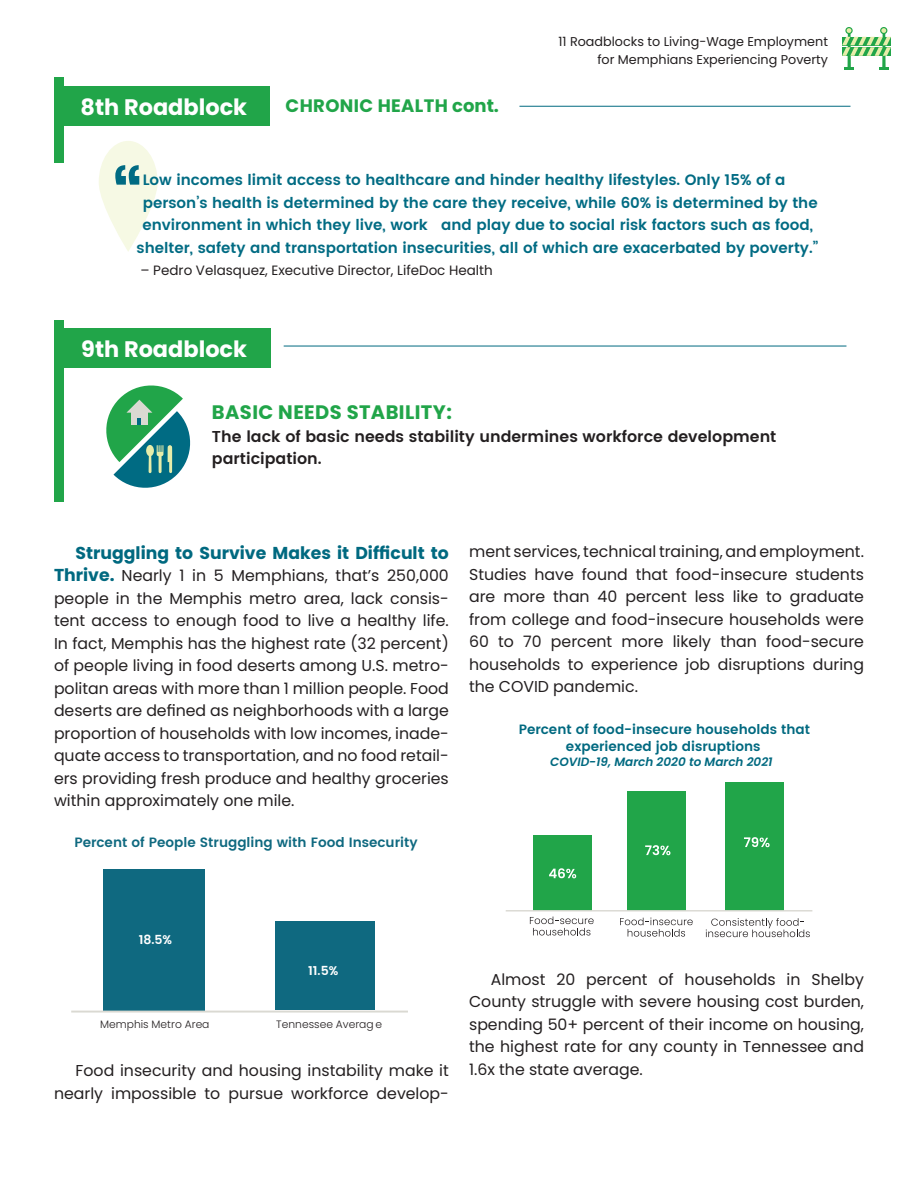
<style>
.page{position:relative;width:918px;height:1188px;background:#fff}
.page>*{position:absolute;margin:0;border:0;box-sizing:border-box;transform-origin:0 0}
.t1{font:600 79.5px "Poppins";color:#006b83}
.t2{font:700 22.5px "Poppins";color:#fff}
.t3{font:700 19.5px "Poppins";letter-spacing:.02em;color:#21a549}
.t4{font:700 18px "Poppins";letter-spacing:.02em;color:#21a549}
.t5{font:700 17.25px "Poppins";color:#006980}
.t6{font:15.75px/22.5px "Poppins";color:#231f20;text-align:justify}
.t7{font:600 15.75px/22.5px "Poppins";color:#231f20}
.t8{font:600 15px "Poppins";color:#006b83}
.t9{font:600 13.5px/17px "Poppins";color:#006980;text-align:center}
.t10{font:13.5px "Poppins";color:#231f20}
.t11{font:600 13.5px "Poppins";color:#0f6980}
.t12{font:12.75px/18px "Poppins";color:#231f20;text-align:right}
.t13{font:600 12.45px "Poppins";color:#fff}
.t14{font:italic 600 12px "Poppins";color:#006980}
.t15{font:300 10.65px "Poppins";color:#231f20}
.s1{font-weight:700;font-size:17.25px;color:#006980}
</style>
<div class="page">
<div style="left:54px;top:78px;width:9px;height:85px;background:#21a549"></div>
<div style="left:59px;top:87px;width:210px;height:39px;background:#21a549"></div>
<hr style="left:519px;top:106px;width:331px;height:1px;background:#006980">
<svg style="left:882px;top:56px;width:4px;height:11px"></svg>
<svg style="left:879px;top:67px;width:10px;height:3px"></svg>
<div style="left:880px;top:27px;width:7px;height:7px;border:1px solid #21a549;border-radius:50%"></div>
<hr style="left:848px;top:33px;width:3px;height:35px;background:#21a549">
<svg style="left:845px;top:67px;width:9px;height:3px"></svg>
<div style="left:845px;top:27px;width:8px;height:7px;border:1px solid #21a549;border-radius:50%"></div>
<svg style="left:842px;top:28px;width:49px;height:28px"></svg>
<div style="left:55px;top:320px;width:9px;height:181px;background:#21a549"></div>
<div style="left:59px;top:329px;width:212px;height:39px;background:#21a549"></div>
<hr style="left:284px;top:346px;width:562px;height:1px;background:#006980">
<svg style="left:106px;top:385px;width:85px;height:103px"></svg>
<div style="left:146px;top:445px;width:8px;height:11px;background:#e7edaa;border-radius:50%"></div>
<svg style="left:99px;top:141px;width:59px;height:111px"></svg>
<div style="left:533px;top:835px;width:58px;height:76px;background:#21a549"></div>
<div style="left:628px;top:791px;width:58px;height:120px;background:#21a549"></div>
<div style="left:726px;top:782px;width:58px;height:129px;background:#21a549"></div>
<svg style="left:549px;top:868px;width:27px;height:10px"></svg>
<svg style="left:645px;top:845px;width:25px;height:10px"></svg>
<svg style="left:744px;top:837px;width:26px;height:10px"></svg>
<svg style="left:530px;top:917px;width:64px;height:19px"></svg>
<svg style="left:620px;top:918px;width:73px;height:19px"></svg>
<svg style="left:706px;top:918px;width:104px;height:19px"></svg>
<hr style="left:506px;top:910px;width:306px;height:2px;background:#dad9d2">
<div style="left:104px;top:869px;width:101px;height:143px;background:#0f6980"></div>
<div style="left:275px;top:921px;width:99px;height:89px;background:#0f6980"></div>
<hr style="left:71px;top:1011px;width:337px;height:2px;background:#dad9d2">
<p class="t2" style="left:81px;top:94px;width:168px">8th Roadblock</p>
<p class="t4" style="left:286px;top:95px;width:215px">CHRONIC HEALTH cont.</p>
<p class="t12" style="left:558px;top:33px;width:271px">11 Roadblocks to Living-Wage Employment for Memphians Experiencing Poverty</p>
<p class="t1" style="left:113px;top:143px;width:31px">“</p>
<p class="t8" style="left:143px;top:169px;width:644px">Low incomes limit access to healthcare and hinder healthy lifestyles. Only 15% of a</p>
<p class="t8" style="left:143px;top:191px;width:677px">person’s health is determined by the care they receive, while 60% is determined by the</p>
<p class="t8" style="left:142px;top:214px;width:672px">environment in which they live, work and play due to social risk factors such as food,</p>
<p class="t8" style="left:137px;top:236px;width:683px">shelter, safety and transportation insecurities, all of which are exacerbated by poverty.”</p>
<p class="t10" style="left:141px;top:263px;width:354px">– Pedro Velasquez, Executive Director, LifeDoc Health</p>
<p class="t2" style="left:81px;top:336px;width:167px">9th Roadblock</p>
<p class="t3" style="left:212px;top:401px;width:241px">BASIC NEEDS STABILITY:</p>
<p class="t7" style="left:212px;top:425px;width:566px">The lack of basic needs stability undermines workforce development participation.</p>
<p class="t5" style="left:76px;top:543px;width:375px">Struggling to Survive Makes it Difficult to</p>
<p class="t6" style="left:54px;top:565px;width:396px"><span class="s1">Thrive.</span> Nearly 1 in 5 Memphians, that’s 250,000 people in the Memphis metro area, lack consis&shy;tent access to enough food to live a healthy life.<br>In fact, Memphis has the highest rate (32 percent) of people living in food deserts among U.S. metro&shy;politan areas with more than 1 million people. Food deserts are defined as neighborhoods with a large proportion of households with low incomes, inade&shy;quate access to transportation, and no food retail&shy;ers providing fresh produce and healthy groceries within approximately one mile.</p>
<p class="t11" style="left:74px;top:832px;width:345px">Percent of People Struggling with Food Insecurity</p>
<p class="t6" style="left:469px;top:541px;width:396px">ment services, technical training, and employment.<br>Studies have found that food-insecure students are more than 40 percent less like to graduate from college and food-insecure households were 60 to 70 percent more likely than food-secure households to experience job disruptions during the COVID pandemic.</p>
<p class="t9" style="left:519px;top:722px;width:293px">Percent of food-insecure households that experienced job disruptions</p>
<p class="t14" style="left:550px;top:755px;width:224px">COVID-19, March 2020 to March 2021</p>
<p class="t13" style="left:139px;top:931px;width:35px">18.5%</p>
<p class="t13" style="left:308px;top:961px;width:32px">11.5%</p>
<p class="t15" style="left:100px;top:1018px;width:111px">Memphis Metro Area</p>
<p class="t15" style="left:276px;top:1018px;width:107px">Tennessee Averag e</p>
<p class="t6" style="left:54px;top:1060px;width:396px;text-align:right">Food insecurity and housing instability make it nearly impossible to pursue workforce develop-</p>
<p class="t6" style="left:469px;top:968px;width:396px;text-indent:22px">Almost 20 percent of households in Shelby County struggle with severe housing cost burden, spending 50+ percent of their income on housing, the highest rate for any county in Tennessee and 1.6x the state average.</p>
</div>
